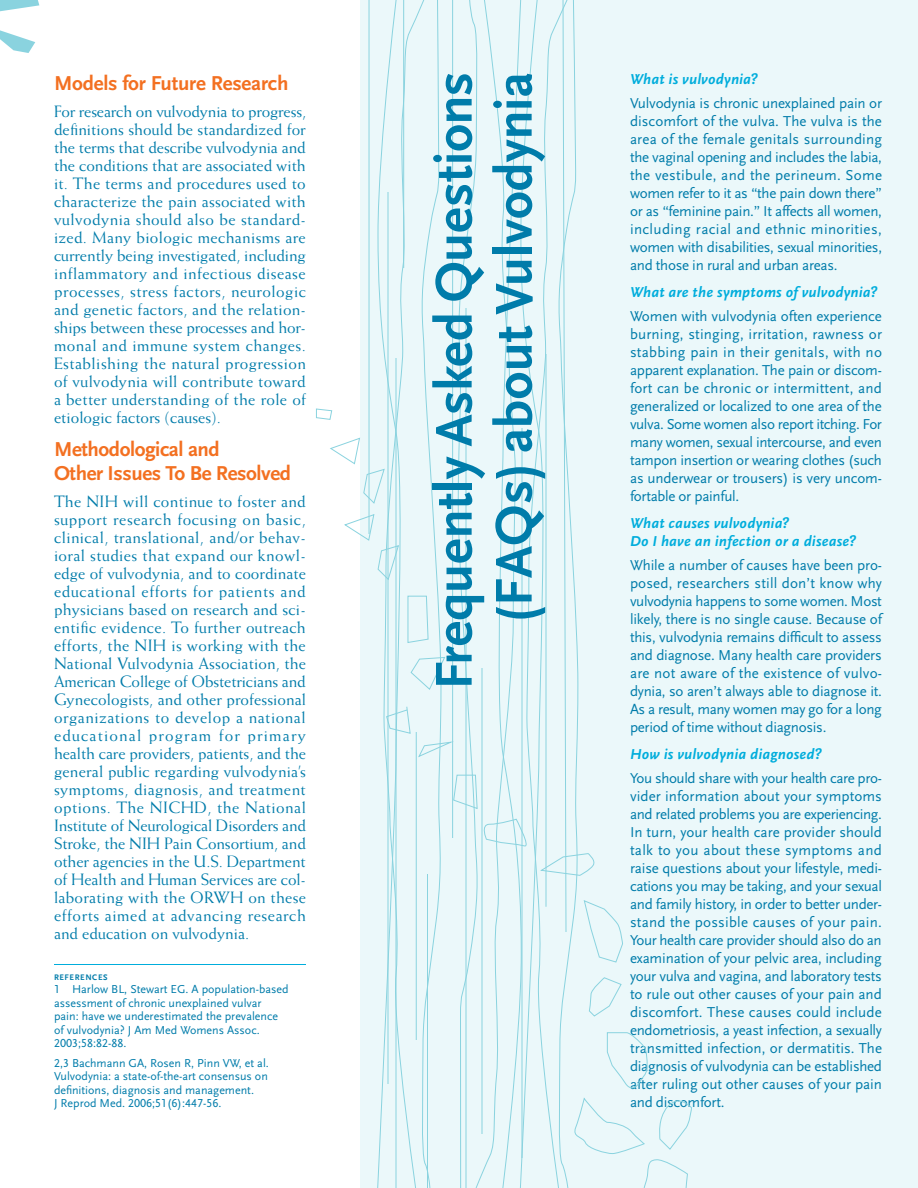
<style>
.page{position:relative;width:918px;height:1188px;background:#fff}
.page>*{position:absolute;margin:0;border:0;box-sizing:border-box;transform-origin:0 0}
.t1{font:700 54px/60px "Scala Sans";color:#007caa;text-align:right}
.t2{font:700 21px/24px "Scala Sans";letter-spacing:-.02em;color:#f37021}
.t3{font:16.5px/18px "Weiss Std";letter-spacing:.02em;color:#007caa;text-align:justify}
.t4{font:15px/18px "Scala Sans LF";letter-spacing:-.02em;color:#007caa;text-align:justify}
.t5{font:italic 700 15px/18px "Scala Sans";letter-spacing:.015em;color:#00addc}
.t6{font:12px/13.5px "Scala Sans LF";color:#007caa}
.t7{font:700 8.4px "Scala Sans LF";letter-spacing:.07em;color:#007caa}
</style>
<div class="page">
<div style="left:360px;top:0;width:558px;height:1188px;background:#ebf8fa"></div>
<hr style="left:54px;top:964px;width:252px;height:1px;background:#00addc">
<svg style="left:0;top:30px;width:35px;height:23px"></svg>
<svg style="left:0;top:0;width:39px;height:12px"></svg>
<svg style="left:316px;top:0;width:376px;height:1188px"></svg>
<h2 class="t2" style="left:54px;top:72px;width:236px">Models for Future Research</h2>
<p class="t3" style="left:54px;top:102px;width:254px">For research on vulvodynia to progress, definitions should be standardized for the terms that describe vulvodynia and the conditions that are associated with it. The terms and procedures used to characterize the pain associated with vulvodynia should also be standard&shy;ized. Many biologic mechanisms are currently being investigated, including inflammatory and infectious disease processes, stress factors, neurologic and genetic factors, and the relation&shy;ships between these processes and hor&shy;monal and immune system changes.<br>Establishing the natural progression of vulvodynia will contribute toward a better understanding of the role of etiologic factors (causes).</p>
<h2 class="t2" style="left:54px;top:438px;width:239px">Methodological and<br>Other Issues To Be Resolved</h2>
<p class="t3" style="left:54px;top:492px;width:254px">The NIH will continue to foster and support research focusing on basic, clinical, translational, and/or behav&shy;ioral studies that expand our knowl&shy;edge of vulvodynia, and to coordinate educational efforts for patients and physicians based on research and sci&shy;entific evidence. To further outreach efforts, the NIH is working with the National Vulvodynia Association, the American College of Obstetricians and Gynecologists, and other professional organizations to develop a national educational program for primary health care providers, patients, and the general public regarding vulvodynia’s symptoms, diagnosis, and treatment options. The NICHD, the National Institute of Neurological Disorders and Stroke, the NIH Pain Consortium, and other agencies in the U.S. Department of Health and Human Services are col&shy;laborating with the ORWH on these efforts aimed at advancing research and education on vulvodynia.</p>
<p class="t7" style="left:54px;top:972px;width:55px">REFERENCES</p>
<p class="t6" style="left:54px;top:983px;width:236px">1 Harlow BL, Stewart EG. A population-based assessment of chronic unexplained vulvar pain: have we underestimated the prevalence of vulvodynia? J Am Med Womens Assoc.<br>2003;58:82-88.</p>
<p class="t6" style="left:54px;top:1056px;width:216px">2,3 Bachmann GA, Rosen R, Pinn VW, et al.<br>Vulvodynia: a state-of-the-art consensus on definitions, diagnosis and management.<br>J Reprod Med. 2006;51(6):447-56.</p>
<h1 class="t1" style="left:426px;top:690px;width:619px;rotate:-90deg">Frequently Asked Questions (FAQs) about Vulvodynia</h1>
<p class="t5" style="left:630px;top:71px;width:130px">What is vulvodynia?</p>
<p class="t4" style="left:630px;top:94px;width:254px">Vulvodynia is chronic unexplained pain or discomfort of the vulva. The vulva is the area of the female genitals surrounding the vaginal opening and includes the labia, the vestibule, and the perineum. Some women refer to it as “the pain down there” or as “feminine pain.” It affects all women, including racial and ethnic minorities, women with disabilities, sexual minorities, and those in rural and urban areas.</p>
<p class="t5" style="left:630px;top:284px;width:249px">What are the symptoms of vulvodynia?</p>
<p class="t4" style="left:630px;top:307px;width:254px">Women with vulvodynia often experience burning, stinging, irritation, rawness or stabbing pain in their genitals, with no apparent explanation. The pain or discom&shy;fort can be chronic or intermittent, and generalized or localized to one area of the vulva. Some women also report itching. For many women, sexual intercourse, and even tampon insertion or wearing clothes (such as underwear or trousers) is very uncom&shy;fortable or painful.</p>
<p class="t5" style="left:630px;top:515px;width:228px">What causes vulvodynia?<br>Do I have an infection or a disease?</p>
<p class="t4" style="left:630px;top:556px;width:254px">While a number of causes have been pro&shy;posed, researchers still don’t know why vulvodynia happens to some women. Most likely, there is no single cause. Because of this, vulvodynia remains difficult to assess and diagnose. Many health care providers are not aware of the existence of vulvo&shy;dynia, so aren’t always able to diagnose it.<br>As a result, many women may go for a long period of time without diagnosis.</p>
<p class="t5" style="left:630px;top:746px;width:193px">How is vulvodynia diagnosed?</p>
<p class="t4" style="left:630px;top:769px;width:254px">You should share with your health care pro&shy;vider information about your symptoms and related problems you are experiencing.<br>In turn, your health care provider should talk to you about these symptoms and raise questions about your lifestyle, medi&shy;cations you may be taking, and your sexual and family history, in order to better under&shy;stand the possible causes of your pain.<br>Your health care provider should also do an examination of your pelvic area, including your vulva and vagina, and laboratory tests to rule out other causes of your pain and discomfort. These causes could include endometriosis, a yeast infection, a sexually transmitted infection, or dermatitis. The diagnosis of vulvodynia can be established after ruling out other causes of your pain and discomfort.</p>
</div>
